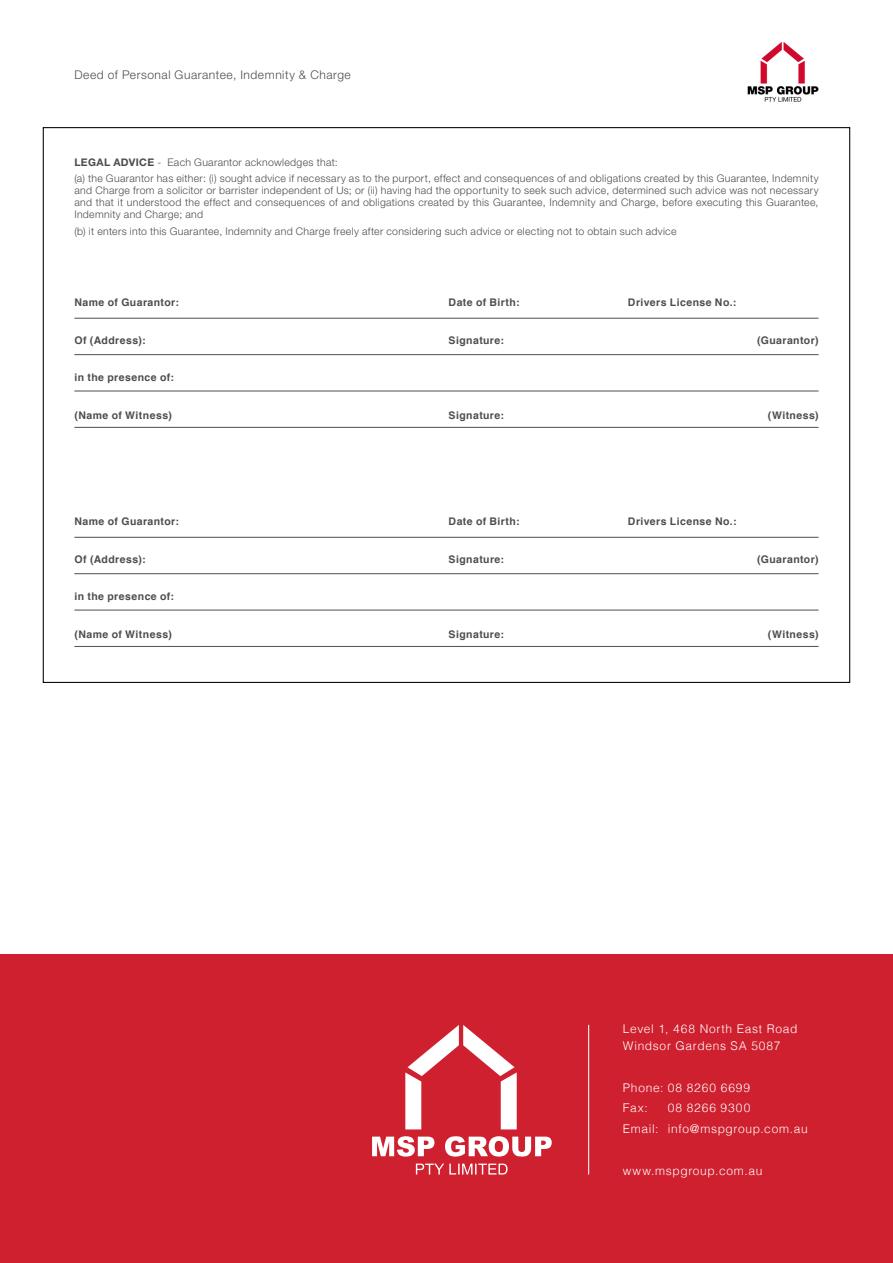
<style>
.page{position:relative;width:893px;height:1263px;background:#fff}
.page>*{position:absolute;margin:0;border:0;box-sizing:border-box;transform-origin:0 0}
.t1{font:300 12px/20.7px "Helvetica";letter-spacing:.06em;color:#fff}
.t2{font:300 12px "Helvetica Neue LT Std";letter-spacing:.045em;color:#4d4d4f}
.t3{font:300 10.5px/12px "Helvetica Neue LT Std";letter-spacing:.03em;color:#4d4d4f}
.t4{font:700 10.5px "Helvetica";letter-spacing:.04em;color:#4d4d4f}
.s1{font-weight:700}
</style>
<div class="page">
<hr style="left:74px;top:318px;width:745px;height:1px;background:#58595b">
<hr style="left:74px;top:537px;width:745px;height:1px;background:#58595b">
<hr style="left:74px;top:427px;width:745px;height:1px;background:#58595b">
<hr style="left:74px;top:646px;width:745px;height:1px;background:#58595b">
<hr style="left:74px;top:354px;width:745px;height:1px;background:#58595b">
<hr style="left:74px;top:573px;width:745px;height:1px;background:#58595b">
<hr style="left:74px;top:390px;width:745px;height:1px;background:#58595b">
<hr style="left:74px;top:609px;width:745px;height:2px;background:#58595b">
<div style="left:0;top:954px;width:893px;height:309px;background:#cf202f"></div>
<svg style="left:405px;top:1025px;width:112px;height:104px"></svg>
<svg style="left:416px;top:1163px;width:92px;height:11px"></svg>
<svg style="left:372px;top:1136px;width:180px;height:20px"></svg>
<hr style="left:588px;top:1025px;width:1px;height:149px;background:#fff">
<img style="left:748px;top:43px;width:71px;height:59px">
<p class="t2" style="left:74px;top:68px;width:278px">Deed of Personal Guarantee, Indemnity &amp; Charge</p>
<p class="t3" style="left:74px;top:154px;width:746px;line-height:16.2px"><span class="s1">LEGAL ADVICE</span> - Each Guarantor acknowledges that:<br>(a) the Guarantor has either: (i) sought advice if necessary as to the purport, effect and consequences of and obligations created by this Guarantee, Indemnity</p>
<p class="t3" style="left:74px;top:184px;width:746px;text-align:justify">and Charge from a solicitor or barrister independent of Us; or (ii) having had the opportunity to seek such advice, determined such advice was not necessary and that it understood the effect and consequences of and obligations created by this Guarantee, Indemnity and Charge, before executing this Guarantee, Indemnity and Charge; and</p>
<p class="t3" style="left:74px;top:225px;width:604px">(b) it enters into this Guarantee, Indemnity and Charge freely after considering such advice or electing not to obtain such advice</p>
<p class="t4" style="left:74px;top:294px;width:106px">Name of Guarantor:</p>
<p class="t4" style="left:449px;top:294px;width:72px">Date of Birth:</p>
<p class="t4" style="left:628px;top:294px;width:110px">Drivers License No.:</p>
<p class="t4" style="left:74px;top:332px;width:73px">Of (Address):</p>
<p class="t4" style="left:449px;top:332px;width:57px">Signature:</p>
<p class="t4" style="left:757px;top:332px;width:63px">(Guarantor)</p>
<p class="t4" style="left:74px;top:369px;width:101px">in the presence of:</p>
<p class="t4" style="left:74px;top:407px;width:99px">(Name of Witness)</p>
<p class="t4" style="left:449px;top:407px;width:57px">Signature:</p>
<p class="t4" style="left:768px;top:407px;width:52px">(Witness)</p>
<p class="t4" style="left:74px;top:513px;width:106px">Name of Guarantor:</p>
<p class="t4" style="left:449px;top:513px;width:72px">Date of Birth:</p>
<p class="t4" style="left:628px;top:513px;width:110px">Drivers License No.:</p>
<p class="t4" style="left:74px;top:551px;width:73px">Of (Address):</p>
<p class="t4" style="left:449px;top:551px;width:57px">Signature:</p>
<p class="t4" style="left:757px;top:551px;width:63px">(Guarantor)</p>
<p class="t4" style="left:74px;top:588px;width:101px">in the presence of:</p>
<p class="t4" style="left:74px;top:626px;width:99px">(Name of Witness)</p>
<p class="t4" style="left:449px;top:626px;width:57px">Signature:</p>
<p class="t4" style="left:768px;top:626px;width:52px">(Witness)</p>
<p class="t1" style="left:623px;top:1020px;width:176px;line-height:16.5px">Level 1, 468 North East Road<br>Windsor Gardens SA 5087</p>
<p class="t1" style="left:623px;top:1076px;width:129px">Phone: 08 8260 6699<br>Fax:</p>
<p class="t1" style="left:623px;top:1097px;width:186px;text-indent:45px">08 8266 9300<br>Email: info@mspgroup.com.au</p>
<p class="t1" style="left:623px;top:1159px;width:141px">www.mspgroup.com.au</p>
</div>
